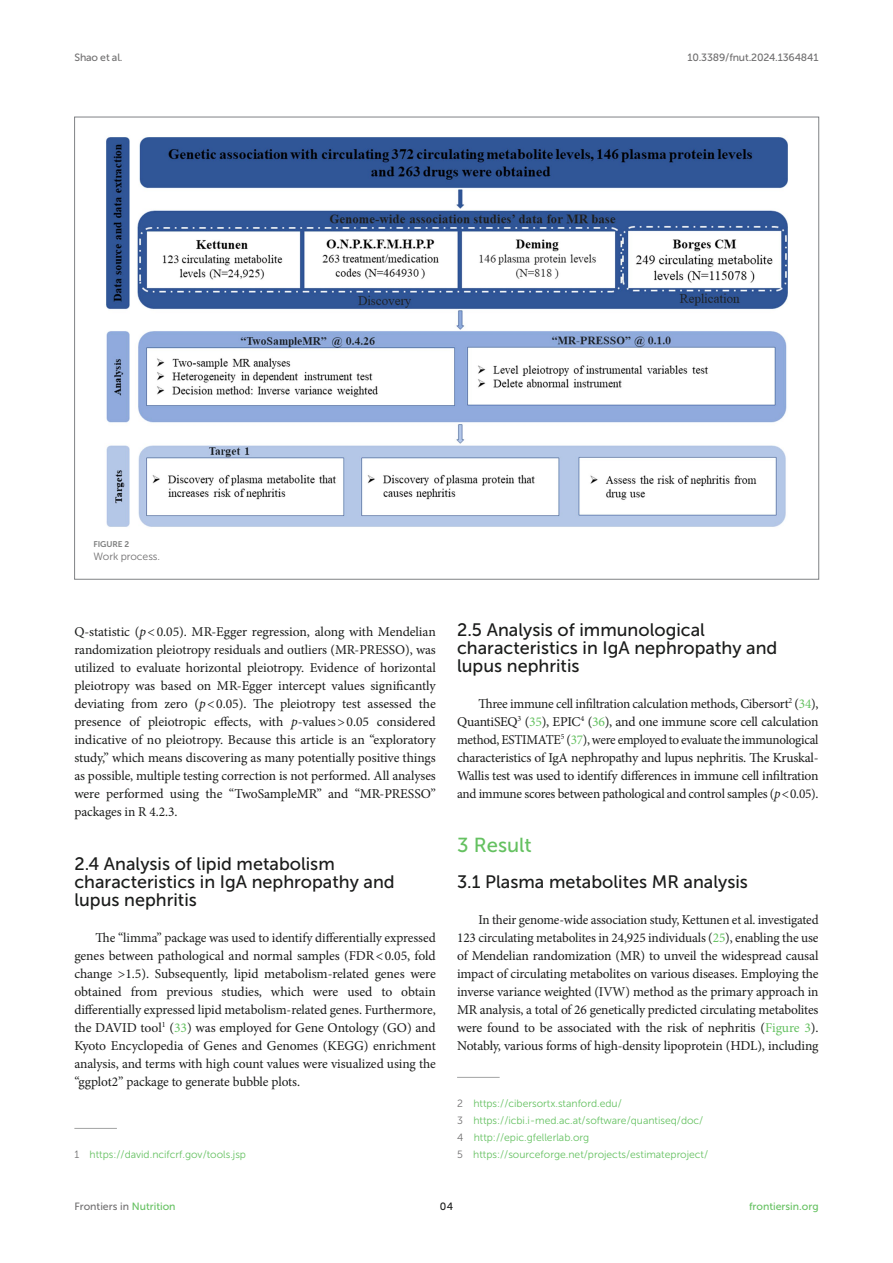
<style>
.page{position:relative;width:893px;height:1263px;background:#fff}
.page>*{position:absolute;margin:0;border:0;box-sizing:border-box;transform-origin:0 0}
.HEAD_1{font:20.25px "Museo Sans 500";color:#65c161}
.HEAD_2{font:18px/18px "Museo Sans 500";color:#1b1c1b}
.HEAD_2_after_HEAD_1{font:18px "Museo Sans 500";color:#1b1c1b}
.TEXT_FLUSH{font:13.5px/18px "Minion Pro";letter-spacing:-.01em;color:#1b1c1b;text-align:justify}
.FOOTNOTE{font:10.5px "Museo Sans 300";color:#65c161}
.t1{font:10.5px "Museo Sans 500";letter-spacing:-.015em;color:#706f70}
.t2{font:10.5px "Museo Sans 500";color:#65c161}
.FIG_LEG{font:10.5px "Museo Sans 300";letter-spacing:-.01em;color:#706f70}
.t3{font:10.5px "Museo Sans 500";color:#1b1c1b}
.FIG_HD{font:8.25px "Museo Sans 700";letter-spacing:-.01em;color:#7e7f7f}
.s1{font-style:italic}
.s2{color:#65c161}
.s3{color:#706f70}
</style>
<div class="page">
<hr style="left:74px;top:1128px;width:43px;height:1px;background:#a2a3a3">
<hr style="left:457px;top:1077px;width:43px;height:1px;background:#a2a3a3">
<img style="left:106px;top:137px;width:682px;height:390px">
<p class="t1" style="left:74px;top:51px;width:50px">Shao et al.</p>
<p class="t1" style="left:687px;top:51px;width:133px">10.3389/fnut.2024.1364841</p>
<p class="FIG_HD" style="left:94px;top:539px;width:37px">FIGURE 2</p>
<p class="FIG_LEG" style="left:94px;top:551px;width:68px">Work process.</p>
<p class="TEXT_FLUSH" style="left:74px;top:623px;width:363px">Q-statistic (<span class="s1">p</span>&lt;0.05). MR-Egger regression, along with Mendelian randomization pleiotropy residuals and outliers (MR-PRESSO), was utilized to evaluate horizontal pleiotropy. Evidence of horizontal pleiotropy was based on MR-Egger intercept values significantly deviating from zero (<span class="s1">p</span>&lt;0.05). The pleiotropy test assessed the presence of pleiotropic effects, with <span class="s1">p</span>-values&gt;0.05 considered indicative of no pleiotropy. Because this article is an “exploratory study,” which means discovering as many potentially positive things as possible, multiple testing correction is not performed. All analyses were performed using the “TwoSampleMR” and “MR-PRESSO” packages in R 4.2.3.</p>
<p class="HEAD_2" style="left:74px;top:855px;width:322px">2.4 Analysis of lipid metabolism characteristics in IgA nephropathy and lupus nephritis</p>
<p class="TEXT_FLUSH" style="left:74px;top:929px;width:363px;text-indent:21px">The “limma” package was used to identify differentially expressed genes between pathological and normal samples (FDR&lt;0.05, fold change &gt;1.5). Subsequently, lipid metabolism-related genes were obtained from previous studies, which were used to obtain differentially expressed lipid metabolism-related genes. Furthermore, the DAVID tool<sup>1</sup> (<span class="s2">33</span>) was employed for Gene Ontology (GO) and Kyoto Encyclopedia of Genes and Genomes (KEGG) enrichment analysis, and terms with high count values were visualized using the “ggplot2” package to generate bubble plots.</p>
<p class="FOOTNOTE" style="left:74px;top:1149px;width:173px"><span class="s3">1</span> https://david.ncifcrf.gov/tools.jsp</p>
<p class="HEAD_2" style="left:457px;top:621px;width:322px">2.5 Analysis of immunological characteristics in IgA nephropathy and lupus nephritis</p>
<p class="TEXT_FLUSH" style="left:457px;top:695px;width:363px;text-indent:21px">Three immune cell infiltration calculation methods, Cibersort<sup>2</sup> (<span class="s2">34</span>), QuantiSEQ<sup>3</sup> (<span class="s2">35</span>), EPIC<sup>4</sup> (<span class="s2">36</span>), and one immune score cell calculation method, ESTIMATE<sup>5</sup> (<span class="s2">37</span>), were employed to evaluate the immunological characteristics of IgA nephropathy and lupus nephritis. The Kruskal-Wallis test was used to identify differences in immune cell infiltration and immune scores between pathological and control samples (<span class="s1">p</span>&lt;0.05).</p>
<p class="HEAD_1" style="left:457px;top:834px;width:76px">3 Result</p>
<p class="HEAD_2_after_HEAD_1" style="left:457px;top:872px;width:292px">3.1 Plasma metabolites MR analysis</p>
<p class="TEXT_FLUSH" style="left:457px;top:911px;width:363px;text-indent:21px">In their genome-wide association study, Kettunen et al. investigated 123 circulating metabolites in 24,925 individuals (<span class="s2">25</span>), enabling the use of Mendelian randomization (MR) to unveil the widespread causal impact of circulating metabolites on various diseases. Employing the inverse variance weighted (IVW) method as the primary approach in MR analysis, a total of 26 genetically predicted circulating metabolites were found to be associated with the risk of nephritis (<span class="s2">Figure 3</span>).<br>Notably, various forms of high-density lipoprotein (HDL), including</p>
<p class="FOOTNOTE" style="left:457px;top:1098px;width:166px"><span class="s3">2</span> https://cibersortx.stanford.edu/</p>
<p class="FOOTNOTE" style="left:457px;top:1115px;width:248px"><span class="s3">3</span> https://icbi.i-med.ac.at/software/quantiseq/doc/</p>
<p class="FOOTNOTE" style="left:457px;top:1132px;width:134px"><span class="s3">4</span> http://epic.gfellerlab.org</p>
<p class="FOOTNOTE" style="left:457px;top:1149px;width:253px"><span class="s3">5</span> https://sourceforge.net/projects/estimateproject/</p>
<p class="t1" style="left:74px;top:1200px;width:103px">Frontiers in <span class="s2">Nutrition</span></p>
<p class="t3" style="left:440px;top:1200px;width:15px">04</p>
<p class="t2" style="left:749px;top:1200px;width:71px">frontiersin.org</p>
</div>
